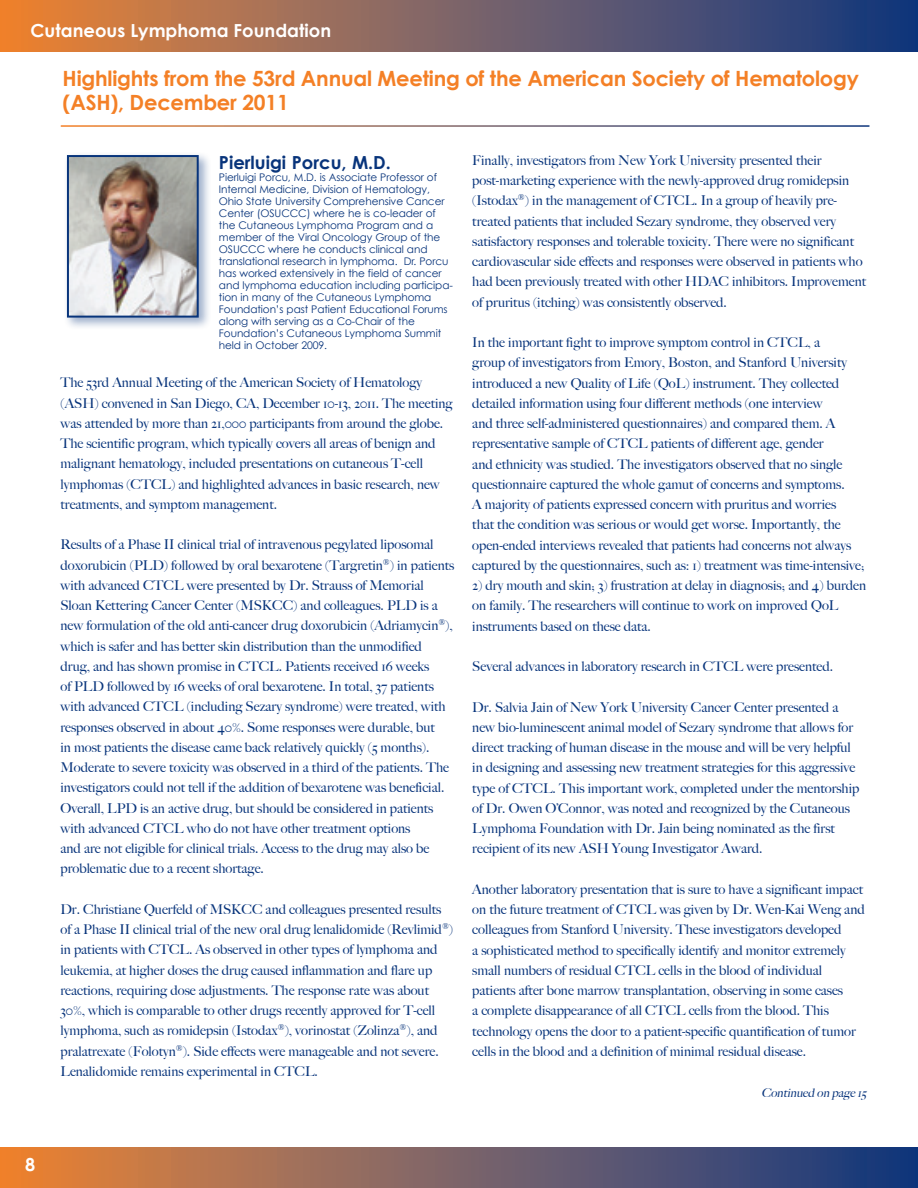
<style>
.page{position:relative;width:918px;height:1188px;background:#fff}
.page>*{position:absolute;margin:0;border:0;box-sizing:border-box;transform-origin:0 0}
.t1{font:700 21px/24px "Century Gothic";letter-spacing:-.01em;color:#f48026}
.t2{font:700 18px "Century Gothic";color:#fff}
.t3{font:700 18px "Century Gothic";color:#08347b}
.t4{font:500 13.5px/20.2px "Big Caslon";color:#08347b}
.t5{font:italic 500 12px "Big Caslon";color:#08347b}
.t6{font:10.5px/12px "Century Gothic";letter-spacing:-.01em;color:#08347b}
</style>
<div class="page">
<svg style="left:0;top:1px;width:918px;height:51px;background:#7d6161"></svg>
<svg style="left:0;top:1148px;width:918px;height:40px;background:#7e6161"></svg>
<div style="left:63px;top:152px;width:148px;height:178px;background:#08347b;opacity:.39"></div>
<img style="left:70px;top:158px;width:126px;height:157px">
<div style="left:67px;top:155px;width:132px;height:163px;border:2px solid #08347b"></div>
<h2 class="t2" style="left:31px;top:19px;width:302px">Cutaneous Lymphoma Foundation</h2>
<h1 class="t1" style="left:63px;top:66px;width:798px">Highlights from the 53rd Annual Meeting of the American Society of Hematology (ASH), December 2011</h1>
<h2 class="t2" style="left:25px;top:1153px;width:12px">8</h2>
<h2 class="t3" style="left:219px;top:151px;width:173px">Pierluigi Porcu, M.D.</h2>
<p class="t6" style="left:219px;top:171px;width:235px">Pierluigi Porcu, M.D. is Associate Professor of Internal Medicine, Division of Hematology, Ohio State University Comprehensive Cancer Center (OSUCCC) where he is co-leader of the Cutaneous Lymphoma Program and a member of the Viral Oncology Group of the OSUCCC where he conducts clinical and translational research in lymphoma. Dr. Porcu has worked extensively in the field of cancer and lymphoma education including participa&shy;tion in many of the Cutaneous Lymphoma Foundation’s past Patient Educational Forums along with serving as a Co-Chair of the Foundation’s Cutaneous Lymphoma Summit held in October 2009.</p>
<p class="t4" style="left:60px;top:373px;width:394px">The 53rd Annual Meeting of the American Society of Hematology (ASH) convened in San Diego, CA, December 10-13, 2011. The meeting was attended by more than 21,000 participants from around the globe.<br>The scientific program, which typically covers all areas of benign and malignant hematology, included presentations on cutaneous T-cell lymphomas (CTCL) and highlighted advances in basic research, new treatments, and symptom management.</p>
<p class="t4" style="left:60px;top:535px;width:395px">Results of a Phase II clinical trial of intravenous pegylated liposomal doxorubicin (PLD) followed by oral bexarotene (Targretin®) in patients with advanced CTCL were presented by Dr. Strauss of Memorial Sloan Kettering Cancer Center (MSKCC) and colleagues. PLD is a new formulation of the old anti-cancer drug doxorubicin (Adriamycin®), which is safer and has better skin distribution than the unmodified drug, and has shown promise in CTCL. Patients received 16 weeks<br>of PLD followed by 16 weeks of oral bexarotene. In total, 37 patients with advanced CTCL (including Sezary syndrome) were treated, with responses observed in about 40%. Some responses were durable, but<br>in most patients the disease came back relatively quickly (5 months).<br>Moderate to severe toxicity was observed in a third of the patients. The investigators could not tell if the addition of bexarotene was beneficial.<br>Overall, LPD is an active drug, but should be considered in patients with advanced CTCL who do not have other treatment options<br>and are not eligible for clinical trials. Access to the drug may also be problematic due to a recent shortage.</p>
<p class="t4" style="left:60px;top:899px;width:394px">Dr. Christiane Querfeld of MSKCC and colleagues presented results of a Phase II clinical trial of the new oral drug lenalidomide (Revlimid®) in patients with CTCL. As observed in other types of lymphoma and leukemia, at higher doses the drug caused inflammation and flare up reactions, requiring dose adjustments. The response rate was about 30%, which is comparable to other drugs recently approved for T-cell lymphoma, such as romidepsin (Istodax®), vorinostat (Zolinza®), and pralatrexate (Folotyn®). Side effects were manageable and not severe.<br>Lenalidomide remains experimental in CTCL.</p>
<p class="t4" style="left:472px;top:150px;width:395px">Finally, investigators from New York University presented their post-marketing experience with the newly-approved drug romidepsin (Istodax®) in the management of CTCL. In a group of heavily pre&shy;treated patients that included Sezary syndrome, they observed very satisfactory responses and tolerable toxicity. There were no significant cardiovascular side effects and responses were observed in patients who had been previously treated with other HDAC inhibitors. Improvement of pruritus (itching) was consistently observed.</p>
<p class="t4" style="left:472px;top:332px;width:394px">In the important fight to improve symptom control in CTCL, a<br>group of investigators from Emory, Boston, and Stanford University introduced a new Quality of Life (QoL) instrument. They collected detailed information using four different methods (one interview<br>and three self-administered questionnaires) and compared them. A representative sample of CTCL patients of different age, gender<br>and ethnicity was studied. The investigators observed that no single questionnaire captured the whole gamut of concerns and symptoms.<br>A majority of patients expressed concern with pruritus and worries<br>that the condition was serious or would get worse. Importantly, the open-ended interviews revealed that patients had concerns not always captured by the questionnaires, such as: 1) treatment was time-intensive;</p>
<p class="t4" style="left:472px;top:575px;width:395px">2) dry mouth and skin; 3) frustration at delay in diagnosis; and 4) burden on family. The researchers will continue to work on improved QoL instruments based on these data.</p>
<p class="t4" style="left:472px;top:656px;width:362px">Several advances in laboratory research in CTCL were presented.</p>
<p class="t4" style="left:472px;top:697px;width:389px">Dr. Salvia Jain of New York University Cancer Center presented a new bio-luminescent animal model of Sezary syndrome that allows for direct tracking of human disease in the mouse and will be very helpful in designing and assessing new treatment strategies for this aggressive type of CTCL. This important work, completed under the mentorship of Dr. Owen O’Connor, was noted and recognized by the Cutaneous Lymphoma Foundation with Dr. Jain being nominated as the first recipient of its new ASH Young Investigator Award.</p>
<p class="t4" style="left:472px;top:879px;width:394px">Another laboratory presentation that is sure to have a significant impact on the future treatment of CTCL was given by Dr. Wen-Kai Weng and colleagues from Stanford University. These investigators developed<br>a sophisticated method to specifically identify and monitor extremely small numbers of residual CTCL cells in the blood of individual patients after bone marrow transplantation, observing in some cases<br>a complete disappearance of all CTCL cells from the blood. This technology opens the door to a patient-specific quantification of tumor cells in the blood and a definition of minimal residual disease.</p>
<p class="t5" style="left:761px;top:1086px;width:106px">Continued on p age 15</p>
</div>
